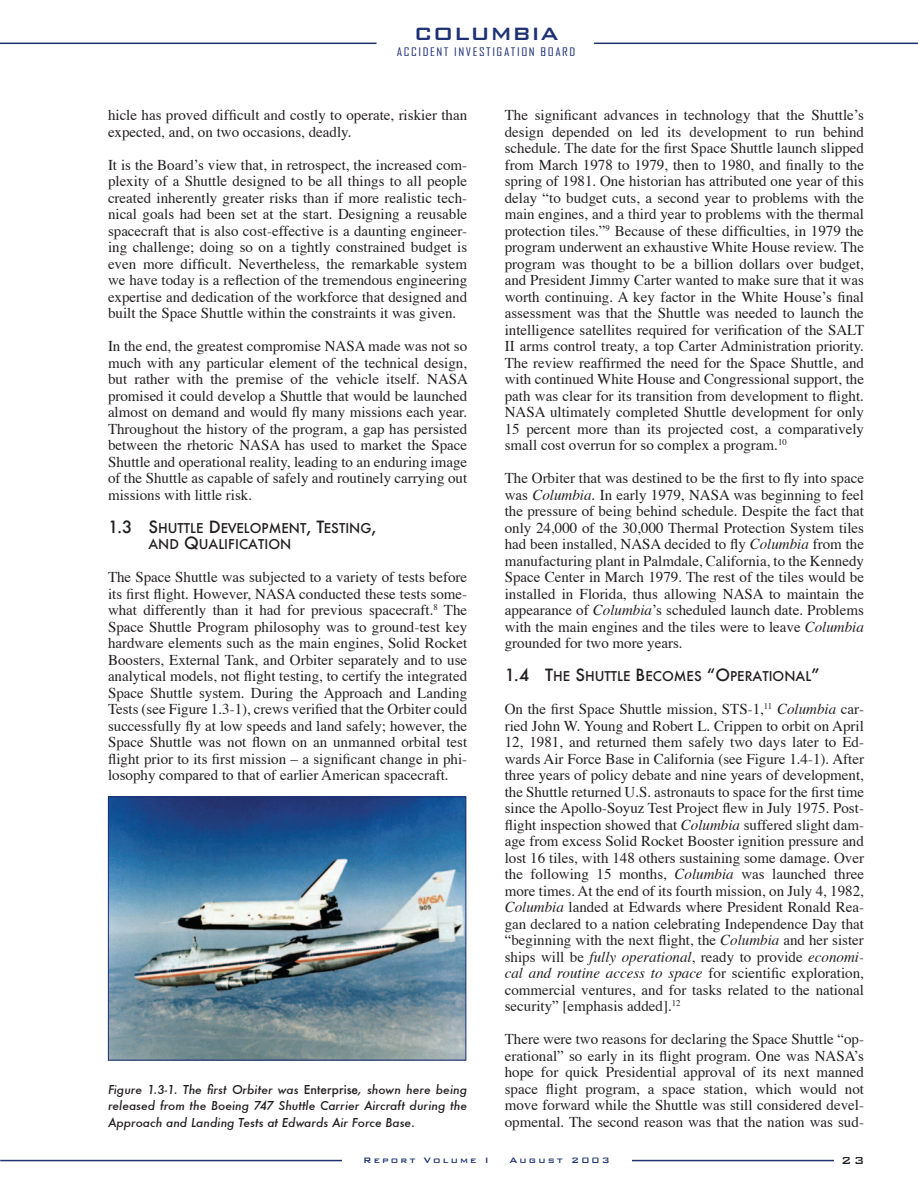
<style>
.page{position:relative;width:918px;height:1188px;background:#fff}
.page>*{position:absolute;margin:0;border:0;box-sizing:border-box;transform-origin:0 0}
.t1{font:500 23.85px "Bank Gothic BT";color:#1e3173}
.Body{font:15px/16.5px "Times";color:#231f20;text-align:justify}
.t2{font:500 13.5px "Bank Gothic BT";color:#231f20}
.Heading_2{font:500 13.2px "Futura";color:#231f20}
.t3{font:italic 500 12px/16.5px "Futura";color:#231f20;text-align:justify}
.t4{font:11.25px "Agency FB";letter-spacing:.115em;color:#1e3173;scale:1.2 1}
.t5{font:500 10.5px "Bank Gothic BT";letter-spacing:.2em;color:#1e3173}
.s1{font-size:16.5px}
.s2{font-style:normal}
.s3{font-style:italic}
</style>
<div class="page">
<hr style="left:594px;top:43px;width:324px;height:1px;background:#1e3173">
<hr style="left:0;top:43px;width:376px;height:1px;background:#1e3173">
<hr style="left:1px;top:1160px;width:833px;height:1px;background:#1e3173">
<div style="left:342px;top:1154px;width:290px;height:14px;background:#fff"></div>
<img style="left:110px;top:798px;width:354px;height:260px">
<div style="left:108px;top:796px;width:358px;height:264px;border:1px solid #1e3173"></div>
<h1 class="t1" style="left:414px;top:20px;width:147px">COLUMBIA</h1>
<p class="t4" style="left:397px;top:45px;width:150px">ACCIDENT INVESTIGATION BOARD</p>
<p class="Body" style="left:108px;top:108px;width:361px">hicle has proved difficult and costly to operate, riskier than expected, and, on two occasions, deadly.</p>
<p class="Body" style="left:108px;top:157px;width:361px">It is the Boardʼs view that, in retrospect, the increased com&shy;plexity of a Shuttle designed to be all things to all people created inherently greater risks than if more realistic tech&shy;nical goals had been set at the start. Designing a reusable spacecraft that is also cost-effective is a daunting engineer&shy;ing challenge; doing so on a tightly constrained budget is even more difficult. Nevertheless, the remarkable system we have today is a reflection of the tremendous engineering expertise and dedication of the workforce that designed and built the Space Shuttle within the constraints it was given.</p>
<p class="Body" style="left:108px;top:339px;width:362px">In the end, the greatest compromise NASA made was not so much with any particular element of the technical design, but rather with the premise of the vehicle itself. NASA promised it could develop a Shuttle that would be launched almost on demand and would fly many missions each year.<br>Throughout the history of the program, a gap has persisted between the rhetoric NASA has used to market the Space Shuttle and operational reality, leading to an enduring image of the Shuttle as capable of safely and routinely carrying out missions with little risk.</p>
<p class="Heading_2" style="left:108px;top:519px;width:270px"><span class="s1">1.3 S</span>HUTTLE <span class="s1">D</span>EVELOPMENT<span class="s1">, T</span>ESTING<span class="s1">,</span></p>
<p class="Heading_2" style="left:148px;top:535px;width:144px">AND <span class="s1">Q</span>UALIFICATION</p>
<p class="Body" style="left:108px;top:570px;width:361px">The Space Shuttle was subjected to a variety of tests before its first flight. However, NASA conducted these tests some&shy;what differently than it had for previous spacecraft.<sup>8</sup> The Space Shuttle Program philosophy was to ground-test key hardware elements such as the main engines, Solid Rocket Boosters, External Tank, and Orbiter separately and to use analytical models, not flight testing, to certify the integrated Space Shuttle system. During the Approach and Landing Tests (see Figure 1.3-1), crews verified that the Orbiter could successfully fly at low speeds and land safely; however, the Space Shuttle was not flown on an unmanned orbital test flight prior to its first mission – a significant change in phi&shy;losophy compared to that of earlier American spacecraft.</p>
<p class="t3" style="left:108px;top:1081px;width:361px">Figure 1.3-1. The first Orbiter was <span class="s2">Enterprise</span>, shown here being released from the Boeing 747 Shuttle Carrier Aircraft during the Approach and Landing Tests at Edwards Air Force Base.</p>
<p class="Body" style="left:505px;top:108px;width:361px">The significant advances in technology that the Shuttleʼs design depended on led its development to run behind schedule. The date for the first Space Shuttle launch slipped from March 1978 to 1979, then to 1980, and finally to the spring of 1981. One historian has attributed one year of this delay “to budget cuts, a second year to problems with the main engines, and a third year to problems with the thermal protection tiles.”<sup>9</sup> Because of these difficulties, in 1979 the program underwent an exhaustive White House review. The program was thought to be a billion dollars over budget, and President Jimmy Carter wanted to make sure that it was worth continuing. A key factor in the White Houseʼs final assessment was that the Shuttle was needed to launch the intelligence satellites required for verification of the SALT II arms control treaty, a top Carter Administration priority.<br>The review reaffirmed the need for the Space Shuttle, and with continued White House and Congressional support, the path was clear for its transition from development to flight.<br>NASA ultimately completed Shuttle development for only 15 percent more than its projected cost, a comparatively small cost overrun for so complex a program.<sup>10</sup></p>
<p class="Body" style="left:505px;top:471px;width:361px">The Orbiter that was destined to be the first to fly into space was <span class="s3">Columbia</span>. In early 1979, NASA was beginning to feel the pressure of being behind schedule. Despite the fact that only 24,000 of the 30,000 Thermal Protection System tiles had been installed, NASA decided to fly <span class="s3">Columbia</span> from the manufacturing plant in Palmdale, California, to the Kennedy Space Center in March 1979. The rest of the tiles would be installed in Florida, thus allowing NASA to maintain the appearance of <span class="s3">Columbia</span>ʼs scheduled launch date. Problems with the main engines and the tiles were to leave <span class="s3">Columbia </span>grounded for two more years.</p>
<p class="Heading_2" style="left:505px;top:667px;width:317px"><span class="s1">1.4 T</span>HE <span class="s1">S</span>HUTTLE <span class="s1">B</span>ECOMES <span class="s1">“O</span>PERATIONAL<span class="s1">”</span></p>
<p class="Body" style="left:505px;top:702px;width:361px">On the first Space Shuttle mission, STS-1,<sup>11</sup> <span class="s3">Columbia</span> car&shy;ried John W. Young and Robert L. Crippen to orbit on April 12, 1981, and returned them safely two days later to Ed&shy;wards Air Force Base in California (see Figure 1.4-1). After three years of policy debate and nine years of development, the Shuttle returned U.S. astronauts to space for the first time since the Apollo-Soyuz Test Project flew in July 1975. Post&shy;flight inspection showed that <span class="s3">Columbia</span> suffered slight dam&shy;age from excess Solid Rocket Booster ignition pressure and lost 16 tiles, with 148 others sustaining some damage. Over the following 15 months, <span class="s3">Columbia</span> was launched three more times. At the end of its fourth mission, on July 4, 1982, <span class="s3">Columbia</span> landed at Edwards where President Ronald Rea&shy;gan declared to a nation celebrating Independence Day that “beginning with the next flight, the <span class="s3">Columbia</span> and her sister ships will be <span class="s3">fully operational</span>, ready to provide <span class="s3">economi&shy;cal and routine access to space</span> for scientific exploration, commercial ventures, and for tasks related to the national security” [emphasis added].<sup>12</sup></p>
<p class="Body" style="left:505px;top:1032px;width:361px">There were two reasons for declaring the Space Shuttle “op&shy;erational” so early in its flight program. One was NASAʼs hope for quick Presidential approval of its next manned space flight program, a space station, which would not move forward while the Shuttle was still considered devel&shy;opmental. The second reason was that the nation was sud-</p>
<p class="t5" style="left:363px;top:1154px;width:127px">Report Volume I</p>
<p class="t5" style="left:509px;top:1154px;width:102px">August 2003</p>
<p class="t2" style="left:841px;top:1154px;width:25px">23</p>
</div>
